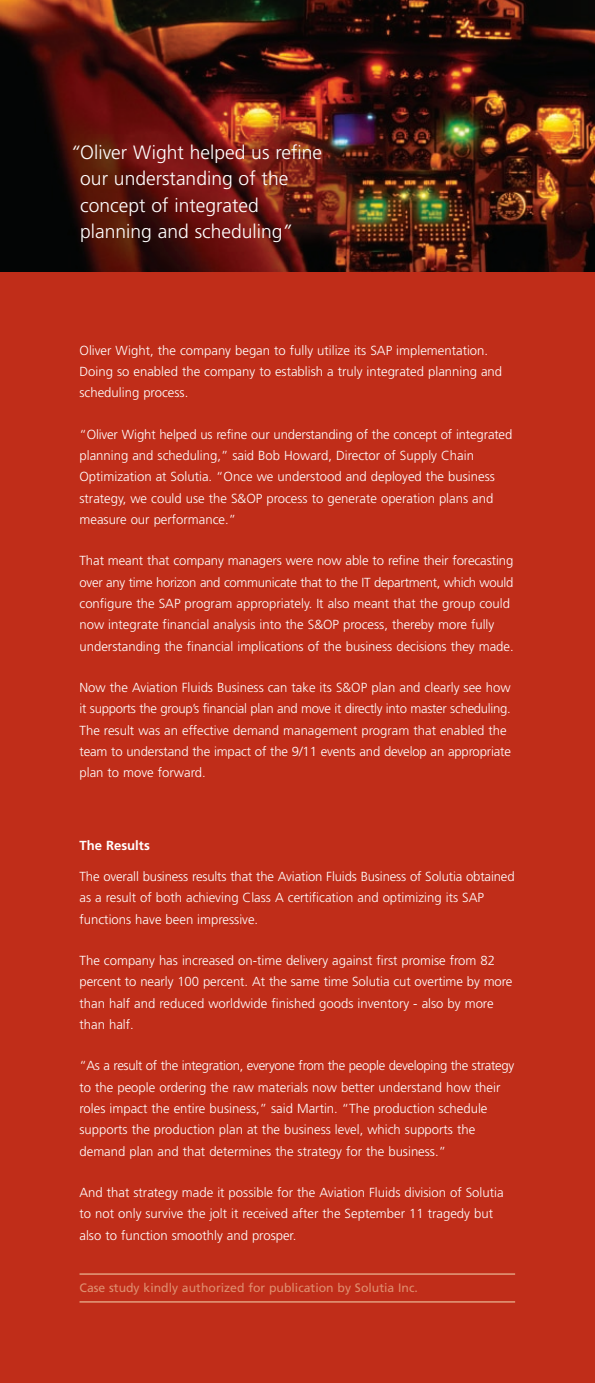
<style>
.page{position:relative;width:595px;height:1383px;background:#fff}
.page>*{position:absolute;margin:0;border:0;box-sizing:border-box;transform-origin:0 0}
.t1{font:300 19.25px/26.2px "Frutiger";color:#fff}
.t2{font:300 13.12px/21.3px "Frutiger";color:#fff}
.t3{font:700 13.12px "Frutiger";color:#fff}
.t4{font:12.25px "Frutiger";color:#de8e6f}
.s1{font-style:italic}
</style>
<div class="page">
<div style="left:0;top:268px;width:595px;height:1114px;background:#c02d19"></div>
<img style="left:0;top:0;width:595px;height:271px">
<hr style="left:80px;top:1273px;width:435px;height:2px;background:#de8e6f">
<hr style="left:80px;top:1301px;width:435px;height:1px;background:#de8e6f">
<h1 class="t1" style="left:80px;top:141px;width:243px;text-indent:-10px"><span class="s1">“</span>Oliver Wight helped us refine our understanding of the concept of integrated planning and scheduling<span class="s1">”</span></h1>
<p class="t2" style="left:80px;top:340px;width:424px">Oliver Wight, the company began to fully utilize its SAP implementation.<br>Doing so enabled the company to establish a truly integrated planning and scheduling process.</p>
<p class="t2" style="left:80px;top:424px;width:434px">“Oliver Wight helped us refine our understanding of the concept of integrated planning and scheduling,” said Bob Howard, Director of Supply Chain Optimization at Solutia. “Once we understood and deployed the business strategy, we could use the S&amp;OP process to generate operation plans and measure our performance.”</p>
<p class="t2" style="left:80px;top:551px;width:436px">That meant that company managers were now able to refine their forecasting over any time horizon and communicate that to the IT department, which would configure the SAP program appropriately. It also meant that the group could now integrate financial analysis into the S&amp;OP process, thereby more fully understanding the financial implications of the business decisions they made.</p>
<p class="t2" style="left:80px;top:677px;width:433px">Now the Aviation Fluids Business can take its S&amp;OP plan and clearly see how it supports the group’s financial plan and move it directly into master scheduling.<br>The result was an effective demand management program that enabled the team to understand the impact of the 9/11 events and develop an appropriate plan to move forward.</p>
<p class="t3" style="left:80px;top:840px;width:72px">The Results</p>
<p class="t2" style="left:80px;top:867px;width:437px">The overall business results that the Aviation Fluids Business of Solutia obtained as a result of both achieving Class A certification and optimizing its SAP functions have been impressive.</p>
<p class="t2" style="left:80px;top:950px;width:435px">The company has increased on-time delivery against first promise from 82 percent to nearly 100 percent. At the same time Solutia cut overtime by more than half and reduced worldwide finished goods inventory - also by more than half.</p>
<p class="t2" style="left:80px;top:1056px;width:436px">“As a result of the integration, everyone from the people developing the strategy to the people ordering the raw materials now better understand how their roles impact the entire business,” said Martin. “The production schedule supports the production plan at the business level, which supports the demand plan and that determines the strategy for the business.”</p>
<p class="t2" style="left:80px;top:1182px;width:426px">And that strategy made it possible for the Aviation Fluids division of Solutia to not only survive the jolt it received after the September 11 tragedy but also to function smoothly and prosper.</p>
<p class="t4" style="left:80px;top:1283px;width:340px">Case study kindly authorized for publication by Solutia Inc.</p>
</div>
